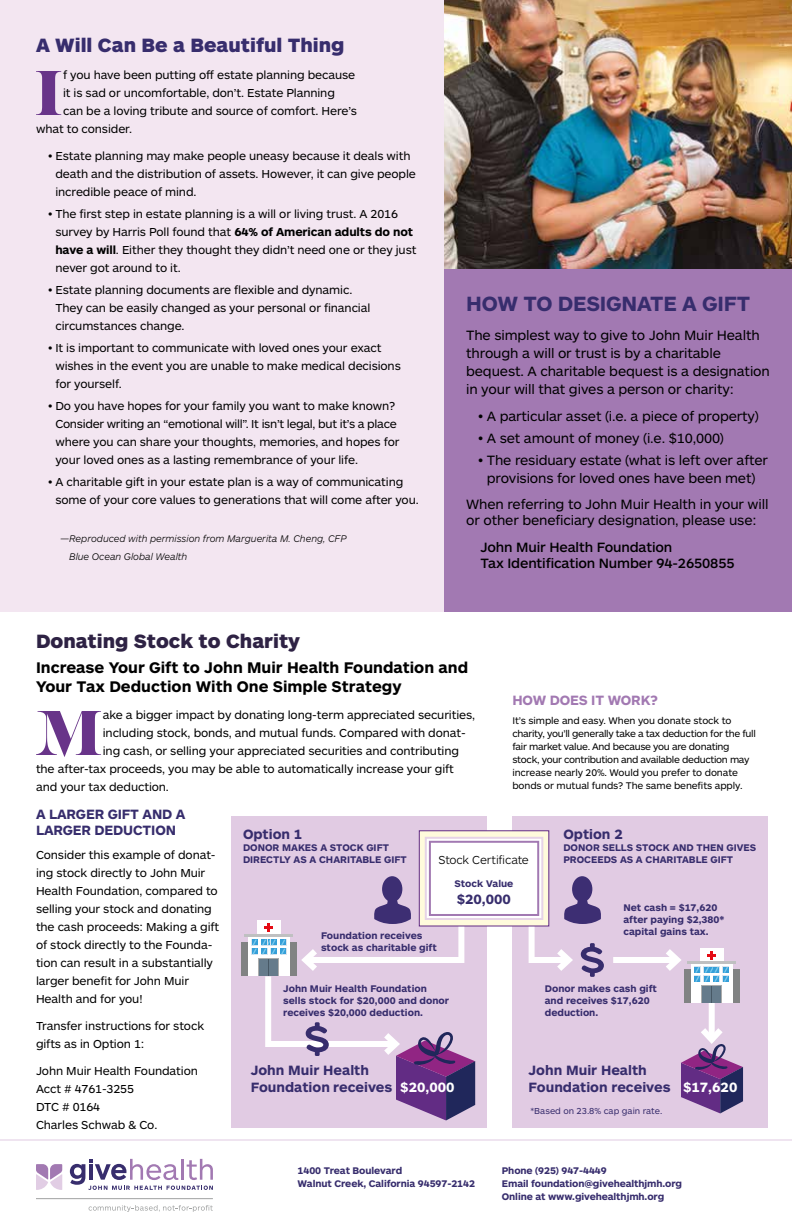
<style>
.page{position:relative;width:792px;height:1224px;background:#fff}
.page>*{position:absolute;margin:0;border:0;box-sizing:border-box;transform-origin:0 0}
.t1{font:66px "Caslon Graphique EF";color:#683489}
.t2{font:700 21.4px "ARS Maquette Pro";letter-spacing:-.01em;color:#372d6d}
.t3{font:900 20px "ARS Maquette Pro";color:#372d6d}
.t4{font:900 20px "ARS Maquette Pro";color:#2e2244}
.t5{font:700 16px/19px "ARS Maquette Pro";color:#000}
.t6{font:14px/18px "ARS Maquette Pro";letter-spacing:-.01em;color:#000}
.t7{font:700 14px/16.8px "ARS Maquette Pro";color:#372d6d}
.t8{font:500 14px/16px "ARS Maquette Pro";letter-spacing:-.01em;color:#000}
.t9{font:700 14px "ARS Maquette Pro";letter-spacing:-.01em;color:#a279b2}
.t10{font:700 14px "ARS Maquette Pro";color:#fff}
.t11{font:12px/18px "ARS Maquette Pro";letter-spacing:-.01em;color:#000}
.t12{font:300 12px "ARS Maquette Pro";letter-spacing:-.015em;color:#000}
.t13{font:700 10px/12px "ARS Maquette Pro";color:#372d6d}
.t14{font:10px/13px "ARS Maquette Pro";letter-spacing:-.03em;color:#000}
.t15{font:italic 300 10px/18px "ARS Maquette Pro";letter-spacing:-.01em;color:#000}
.t16{font:9px "ARS Maquette Pro";color:#372d6d}
.t17{font:300 8px "ARS Maquette Pro";color:#372d6d}
.s1{font-weight:700}
</style>
<div class="page">
<div style="left:0;top:0;width:792px;height:612px;background:#f3e6f1"></div>
<div style="left:444px;top:36px;width:348px;height:576px;background:#a279b2"></div>
<img style="left:444px;top:0;width:348px;height:268px">
<hr style="left:0;top:1140px;width:792px;height:1px;background:#e1cbe3">
<svg style="left:70px;top:1159px;width:143px;height:31px"></svg>
<svg style="left:36px;top:1164px;width:26px;height:26px"></svg>
<svg style="left:89px;top:1205px;width:124px;height:7px"></svg>
<hr style="left:36px;top:1198px;width:177px;height:1px;background:#a0a2a2">
<div style="left:512px;top:816px;width:256px;height:312px;background:#e1cbe3"></div>
<div style="left:232px;top:816px;width:255px;height:312px;background:#e1cbe3"></div>
<div style="left:709px;top:1003px;width:6px;height:37px;background:#fff"></div>
<div style="left:613px;top:957px;width:64px;height:6px;background:#fff"></div>
<svg style="left:666px;top:949px;width:15px;height:22px"></svg>
<div style="left:241px;top:942px;width:56px;height:33px;background:#818383"></div>
<div style="left:248px;top:936px;width:41px;height:39px;background:#fff"></div>
<hr style="left:244px;top:934px;width:49px;height:3px;background:#bfc0c1">
<div style="left:251px;top:939px;width:7px;height:7px;background:#d9e5ef"></div>
<div style="left:251px;top:948px;width:7px;height:7px;background:#d9e5ef"></div>
<div style="left:684px;top:969px;width:55px;height:34px;background:#818383"></div>
<div style="left:691px;top:964px;width:41px;height:39px;background:#fff"></div>
<div style="left:700px;top:948px;width:23px;height:13px;background:#fff"></div>
<hr style="left:687px;top:961px;width:49px;height:3px;background:#bfc0c1">
<svg style="left:708px;top:951px;width:8px;height:8px"></svg>
<div style="left:708px;top:966px;width:7px;height:7px;background:#d9e5ef"></div>
<div style="left:703px;top:966px;width:7px;height:7px;background:#d9e5ef"></div>
<div style="left:713px;top:966px;width:7px;height:7px;background:#d9e5ef"></div>
<div style="left:722px;top:966px;width:7px;height:7px;background:#d9e5ef"></div>
<svg style="left:694px;top:966px;width:7px;height:7px"></svg>
<svg style="left:695px;top:967px;width:34px;height:36px"></svg>
<svg style="left:681px;top:1022px;width:62px;height:91px"></svg>
<div style="left:419px;top:830px;width:130px;height:96px;background:#fffbdc;border:1px solid #622c84"></div>
<svg style="left:425px;top:837px;width:118px;height:83px"></svg>
<div style="left:429px;top:841px;width:110px;height:75px;background:#fff;border:2px solid #a279b2"></div>
<svg style="left:252px;top:900px;width:223px;height:220px"></svg>
<div style="left:382px;top:876px;width:20px;height:26px;background:#3d2e73;border-radius:50%"></div>
<svg style="left:526px;top:900px;width:78px;height:77px"></svg>
<div style="left:572px;top:876px;width:20px;height:26px;background:#3d2e73;border-radius:50%"></div>
<h3 class="t3" style="left:36px;top:32px;width:310px">A Will Can Be a Beautiful Thing</h3>
<h1 class="t1" style="left:34px;top:56px;width:32px">I</h1>
<p class="t11" style="left:63px;top:65px;width:294px">f you have been putting off estate planning because</p>
<p class="t11" style="left:63px;top:83px;width:273px">it is sad or uncomfortable, don’t. Estate Planning</p>
<p class="t11" style="left:63px;top:101px;width:295px">can be a loving tribute and source of comfort. Here’s</p>
<p class="t11" style="left:36px;top:119px;width:98px">what to consider.</p>
<p class="t11" style="left:55px;top:146px;width:362px;text-indent:-7px">• Estate planning may make people uneasy because it deals with death and the distribution of assets. However, it can give people incredible peace of mind.</p>
<p class="t11" style="left:55px;top:204px;width:363px;text-indent:-7px">• The first step in estate planning is a will or living trust. A 2016 survey by Harris Poll found that <span class="s1">64% of American adults do not have a will</span>. Either they thought they didn’t need one or they just never got around to it.</p>
<p class="t11" style="left:55px;top:280px;width:317px;text-indent:-7px">• Estate planning documents are flexible and dynamic.<br>They can be easily changed as your personal or financial circumstances change.</p>
<p class="t11" style="left:55px;top:338px;width:347px;text-indent:-7px">• It is important to communicate with loved ones your exact wishes in the event you are unable to make medical decisions for yourself.</p>
<p class="t11" style="left:55px;top:396px;width:346px;text-indent:-7px">• Do you have hopes for your family you want to make known?<br>Consider writing an “emotional will”. It isn’t legal, but it’s a place where you can share your thoughts, memories, and hopes for your loved ones as a lasting remembrance of your life.</p>
<p class="t11" style="left:55px;top:472px;width:365px;text-indent:-7px">• A charitable gift in your estate plan is a way of communicating some of your core values to generations that will come after you.</p>
<p class="t15" style="left:69px;top:529px;width:279px;text-indent:-9px">—Reproduced with permission from Marguerita M. Cheng, CFP<br>Blue Ocean Global Wealth</p>
<h2 class="t2" style="left:466px;top:290px;width:286px">HOW TO DESIGNATE A GIFT</h2>
<p class="t6" style="left:466px;top:325px;width:305px">The simplest way to give to John Muir Health through a will or trust is by a charitable bequest. A charitable bequest is a designation in your will that gives a person or charity:</p>
<p class="t6" style="left:478px;top:406px;width:282px">• A particular asset (i.e. a piece of property)</p>
<p class="t6" style="left:478px;top:428px;width:247px">• A set amount of money (i.e. $10,000)</p>
<p class="t6" style="left:478px;top:450px;width:291px;text-align:center">• The residuary estate (what is left over after provisions for loved ones have been met)</p>
<p class="t6" style="left:466px;top:495px;width:304px;line-height:16px">When referring to John Muir Health in your will or other beneficiary designation, please use:</p>
<p class="t8" style="left:480px;top:538px;width:256px">John Muir Health Foundation<br>Tax Identification Number 94-2650855</p>
<h3 class="t4" style="left:36px;top:628px;width:266px">Donating Stock to Charity</h3>
<h3 class="t5" style="left:36px;top:657px;width:434px">Increase Your Gift to John Muir Health Foundation and<br>Your Tax Deduction With One Simple Strategy</h3>
<h1 class="t1" style="left:34px;top:696px;width:71px">M</h1>
<p class="t11" style="left:103px;top:705px;width:374px">ake a bigger impact by donating long-term appreciated securities,</p>
<p class="t9" style="left:512px;top:691px;width:147px">HOW DOES IT WORK?</p>
<p class="t14" style="left:512px;top:713px;width:245px">It’s simple and easy. When you donate stock to charity, you’ll generally take a tax deduction for the full fair market value. And because you are donating stock, your contribution and available deduction may increase nearly 20%. Would you prefer to donate bonds or mutual funds? The same benefits apply.</p>
<p class="t11" style="left:103px;top:723px;width:364px">including stock, bonds, and mutual funds. Compared with donat-</p>
<p class="t11" style="left:103px;top:741px;width:358px">ing cash, or selling your appreciated securities and contributing</p>
<p class="t11" style="left:36px;top:759px;width:420px">the after-tax proceeds, you may be able to automatically increase your gift</p>
<p class="t11" style="left:36px;top:777px;width:134px">and your tax deduction.</p>
<p class="t7" style="left:36px;top:805px;width:151px;line-height:16px">A LARGER GIFT AND A<br>LARGER DEDUCTION</p>
<p class="t11" style="left:36px;top:845px;width:185px">Consider this example of donat&shy;ing stock directly to John Muir<br>Health Foundation, compared to selling your stock and donating the cash proceeds: Making a gift of stock directly to the Founda&shy;tion can result in a substantially larger benefit for John Muir<br>Health and for you!</p>
<p class="t11" style="left:36px;top:1016px;width:170px">Transfer instructions for stock gifts as in Option 1:</p>
<p class="t11" style="left:36px;top:1061px;width:163px">John Muir Health Foundation<br>Acct # 4761-3255<br>DTC # 0164<br>Charles Schwab &amp; Co.</p>
<p class="t7" style="left:243px;top:825px;width:61px">Option 1</p>
<p class="t13" style="left:243px;top:841px;width:165px">DONOR MAKES A STOCK GIFT<br>DIRECTLY AS A CHARITABLE GIFT</p>
<p class="t7" style="left:563px;top:825px;width:61px">Option 2</p>
<p class="t13" style="left:563px;top:841px;width:194px">DONOR SELLS STOCK AND THEN GIVES<br>PROCEEDS AS A CHARITABLE GIFT</p>
<p class="t12" style="left:438px;top:852px;width:92px">Stock Certificate</p>
<p class="t13" style="left:454px;top:877px;width:61px">Stock Value</p>
<p class="t7" style="left:457px;top:890px;width:56px">$20,000</p>
<p class="t13" style="left:623px;top:901px;width:103px">Net cash = $17,620 after paying $2,380* capital gains tax.</p>
<p class="t13" style="left:321px;top:929px;width:117px">Foundation receives stock as charitable gift</p>
<p class="t13" style="left:545px;top:982px;width:114px">Donor makes cash gift and receives $17,620 deduction.</p>
<p class="t13" style="left:283px;top:982px;width:168px">John Muir Health Foundation sells stock for $20,000 and donor receives $20,000 deduction.</p>
<p class="t7" style="left:251px;top:1061px;width:143px">John Muir Health<br>Foundation receives</p>
<p class="t7" style="left:529px;top:1061px;width:144px">John Muir Health<br>Foundation receives</p>
<p class="t10" style="left:400px;top:1078px;width:56px">$20,000</p>
<p class="t10" style="left:683px;top:1078px;width:56px">$17,620</p>
<p class="t16" style="left:530px;top:1105px;width:134px">*Based on 23.8% cap gain rate.</p>
<p class="t17" style="left:529px;top:1106px;width:142px">charitable donation amount available.</p>
<p class="t13" style="left:298px;top:1163px;width:179px;line-height:13px">1400 Treat Boulevard<br>Walnut Creek, California 94597-2142</p>
<p class="t13" style="left:502px;top:1163px;width:182px;line-height:13px">Phone (925) 947-4449<br>Email foundation@givehealthjmh.org<br>Online at www.givehealthjmh.org</p>
</div>
